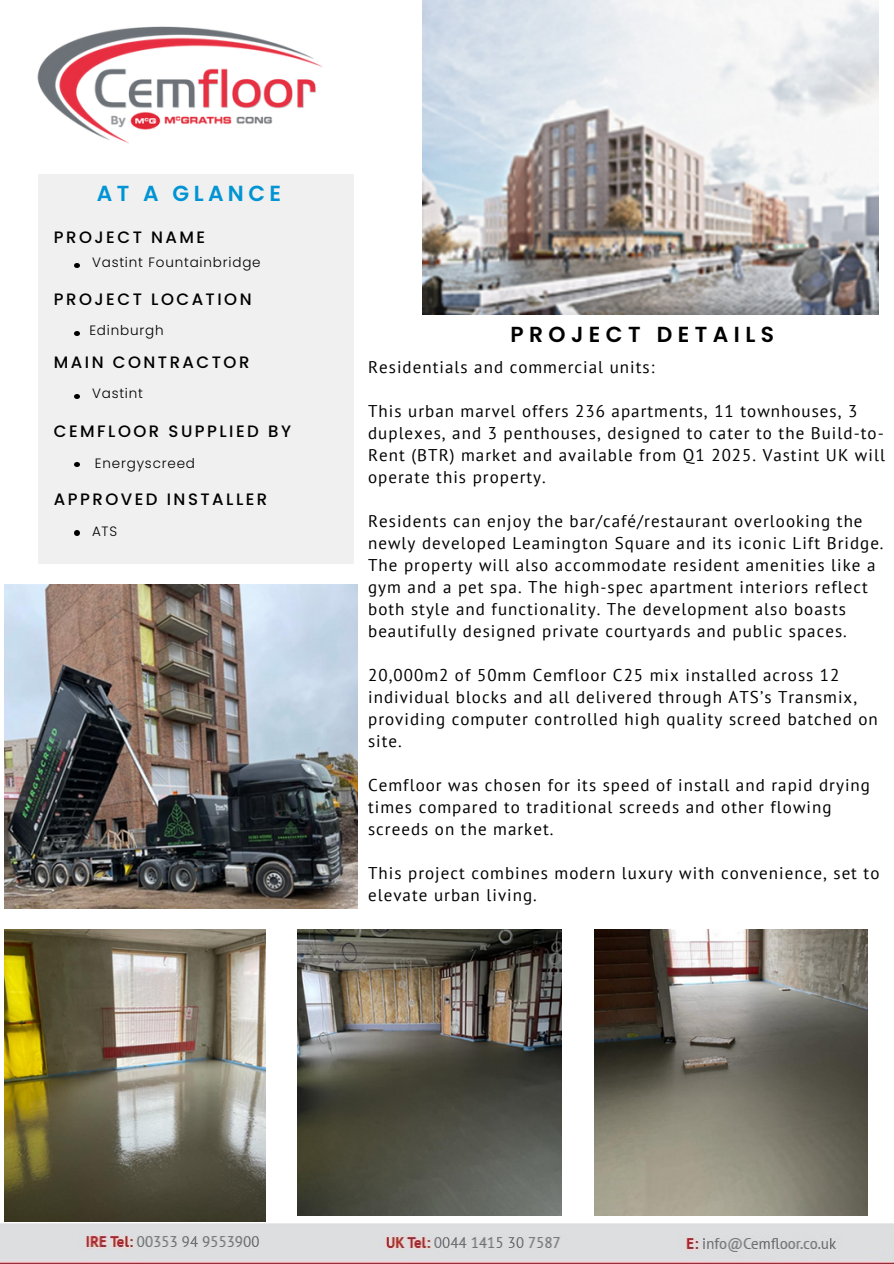
<style>
.page{position:relative;width:894px;height:1264px;background:#fff}
.page>*{position:absolute;margin:0;border:0;box-sizing:border-box;transform-origin:0 0}
.t1{font:600 21.75px "Poppins";letter-spacing:.25em;color:#000}
.t2{font:600 21.75px "Poppins";letter-spacing:.2em;color:#0094d4}
.t3{font:16.95px/22px "PT Sans";letter-spacing:.06em;color:#000}
.t4{font:500 16.5px "Poppins";letter-spacing:.15em;color:#000}
.t5{font:300 13.5px "Poppins";letter-spacing:.06em;color:#000}
</style>
<div class="page">
<div style="left:39px;top:175px;width:315px;height:388px;background:#f0f0f0"></div>
<img style="left:0;top:1219px;width:893px;height:44px">
<img style="left:37px;top:26px;width:300px;height:150px">
<svg style="left:75px;top:263px;width:4px;height:4px"></svg>
<svg style="left:75px;top:331px;width:4px;height:5px"></svg>
<svg style="left:75px;top:394px;width:4px;height:4px"></svg>
<svg style="left:75px;top:462px;width:4px;height:5px"></svg>
<svg style="left:75px;top:530px;width:4px;height:5px"></svg>
<img style="left:422px;top:0;width:456px;height:314px">
<img style="left:4px;top:584px;width:353px;height:324px">
<img style="left:4px;top:929px;width:261px;height:292px">
<img style="left:297px;top:929px;width:264px;height:286px">
<img style="left:594px;top:929px;width:273px;height:286px">
<h3 class="t2" style="left:97px;top:178px;width:186px">AT A GLANCE</h3>
<h3 class="t4" style="left:54px;top:226px;width:153px">PROJECT NAME</h3>
<p class="t5" style="left:92px;top:253px;width:170px">Vastint Fountainbridge</p>
<h3 class="t4" style="left:54px;top:288px;width:199px">PROJECT LOCATION</h3>
<p class="t5" style="left:89px;top:320px;width:76px">Edinburgh</p>
<p class="t4" style="left:54px;top:351px;width:197px">MAIN CONTRACTOR</p>
<h2 class="t5" style="left:92px;top:384px;width:53px">Vastint</h2>
<p class="t4" style="left:54px;top:419px;width:238px">CEMFLOOR SUPPLIED BY</p>
<p class="t5" style="left:95px;top:454px;width:101px">Energyscreed</p>
<h3 class="t4" style="left:54px;top:487px;width:215px">APPROVED INSTALLER</h3>
<p class="t5" style="left:92px;top:522px;width:27px">ATS</p>
<h3 class="t1" style="left:510px;top:319px;width:265px">PROJECT DETAILS</h3>
<p class="t3" style="left:368px;top:356px;width:288px">Residentials and commercial units:</p>
<h2 class="t3" style="left:368px;top:400px;width:518px">This urban marvel offers 236 apartments, 11 townhouses, 3 duplexes, and 3 penthouses, designed to cater to the Build-to-Rent (BTR) market and available from Q1 2025. Vastint UK will operate this property.</h2>
<p class="t3" style="left:368px;top:510px;width:517px">Residents can enjoy the bar/café/restaurant overlooking the newly developed Leamington Square and its iconic Lift Bridge.<br>The property will also accommodate resident amenities like a gym and a pet spa. The high-spec apartment interiors reflect both style and functionality. The development also boasts beautifully designed private courtyards and public spaces.</p>
<h4 class="t3" style="left:368px;top:664px;width:511px">20,000m2 of 50mm Cemfloor C25 mix installed across 12 individual blocks and all delivered through ATS’s Transmix, providing computer controlled high quality screed batched on site.</h4>
<h1 class="t3" style="left:368px;top:774px;width:503px">Cemfloor was chosen for its speed of install and rapid drying times compared to traditional screeds and other flowing screeds on the market.</h1>
<h3 class="t3" style="left:368px;top:861px;width:512px">This project combines modern luxury with convenience, set to elevate urban living.</h3>
</div>
